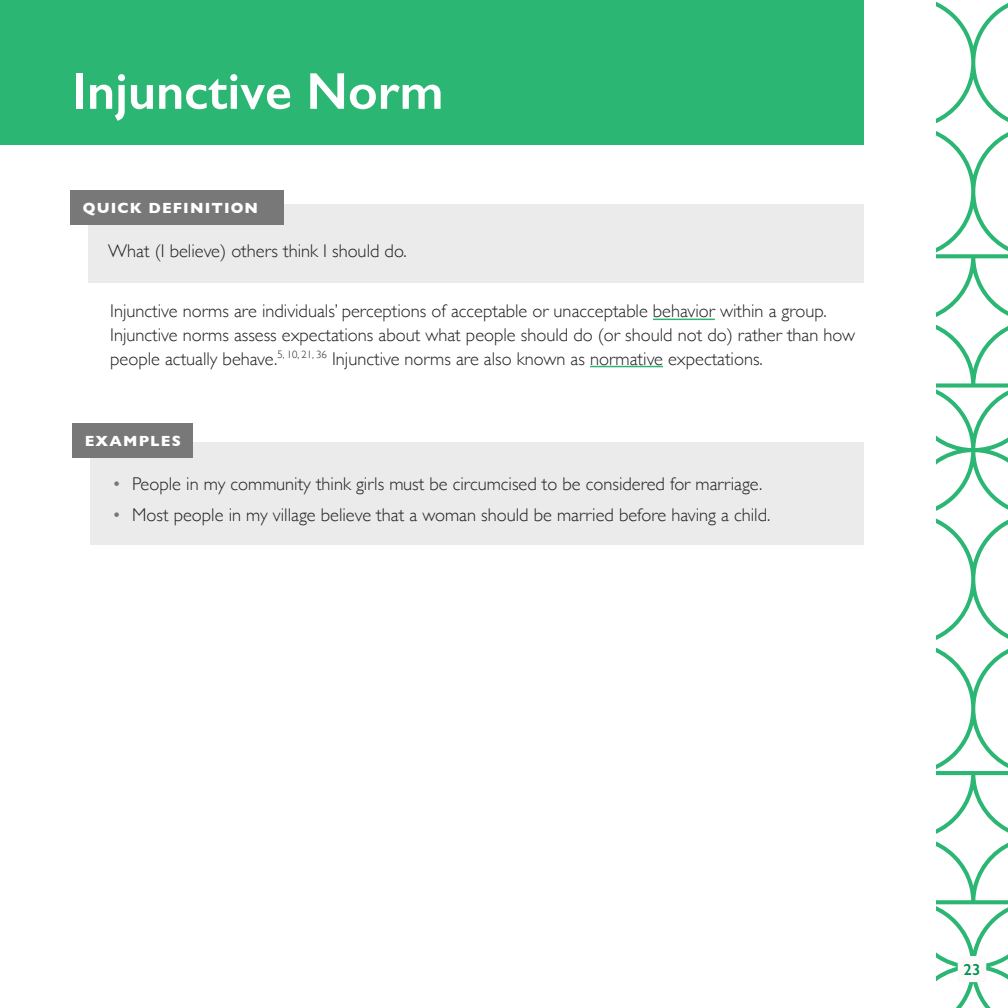
<style>
.page{position:relative;width:1008px;height:1008px;background:#fff}
.page>*{position:absolute;margin:0;border:0;box-sizing:border-box;transform-origin:0 0}
.Name{font:600 52px "Gill Sans";color:#fff}
.t1{font:300 18.4px/23.6px "Gill Sans";color:#231f20}
.t2{font:600 16px "Gill Sans";color:#009457}
.t3{font:700 15px "Gill Sans";letter-spacing:.075em;color:#fff}
.s1{color:#787878}
</style>
<div class="page">
<svg style="left:936px;top:1px;width:72px;height:1007px"></svg>
<div style="left:959px;top:957px;width:26px;height:24px;background:#fffafa"></div>
<div style="left:90px;top:443px;width:774px;height:102px;background:#ebebeb"></div>
<div style="left:73px;top:424px;width:120px;height:34px;background:#787878"></div>
<hr style="left:653px;top:319px;width:62px;height:1px;background:#2bb673">
<hr style="left:590px;top:366px;width:73px;height:1px;background:#2bb673">
<div style="left:88px;top:205px;width:776px;height:78px;background:#ebebeb"></div>
<div style="left:71px;top:191px;width:213px;height:34px;background:#787878"></div>
<div style="left:0;top:0;width:864px;height:145px;background:#2bb673"></div>
<p class="Name" style="left:72px;top:60px;width:373px">Injunctive Norm</p>
<p class="t3" style="left:83px;top:196px;width:177px">QUICK DEFINITION</p>
<p class="t1" style="left:108px;top:239px;width:300px">What (I believe) others think I should do.</p>
<p class="t1" style="left:110px;top:299px;width:747px">Injunctive norms are individuals’ perceptions of acceptable or unacceptable behavior within a group.<br>Injunctive norms assess expectations about what people should do (or should not do) rather than how people actually behave.<sup>5,</sup> <sup>10,</sup> <sup>21,</sup> <sup>36</sup> Injunctive norms are also known as normative expectations.</p>
<p class="t3" style="left:85px;top:429px;width:98px">EXAMPLES</p>
<p class="t1" style="left:112px;top:471px;width:652px"><span class="s1">•</span> People in my community think girls must be circumcised to be considered for marriage.</p>
<p class="t1" style="left:112px;top:502px;width:660px"><span class="s1">•</span> Most people in my village believe that a woman should be married before having a child.</p>
<p class="t2" style="left:964px;top:960px;width:18px">23</p>
</div>
